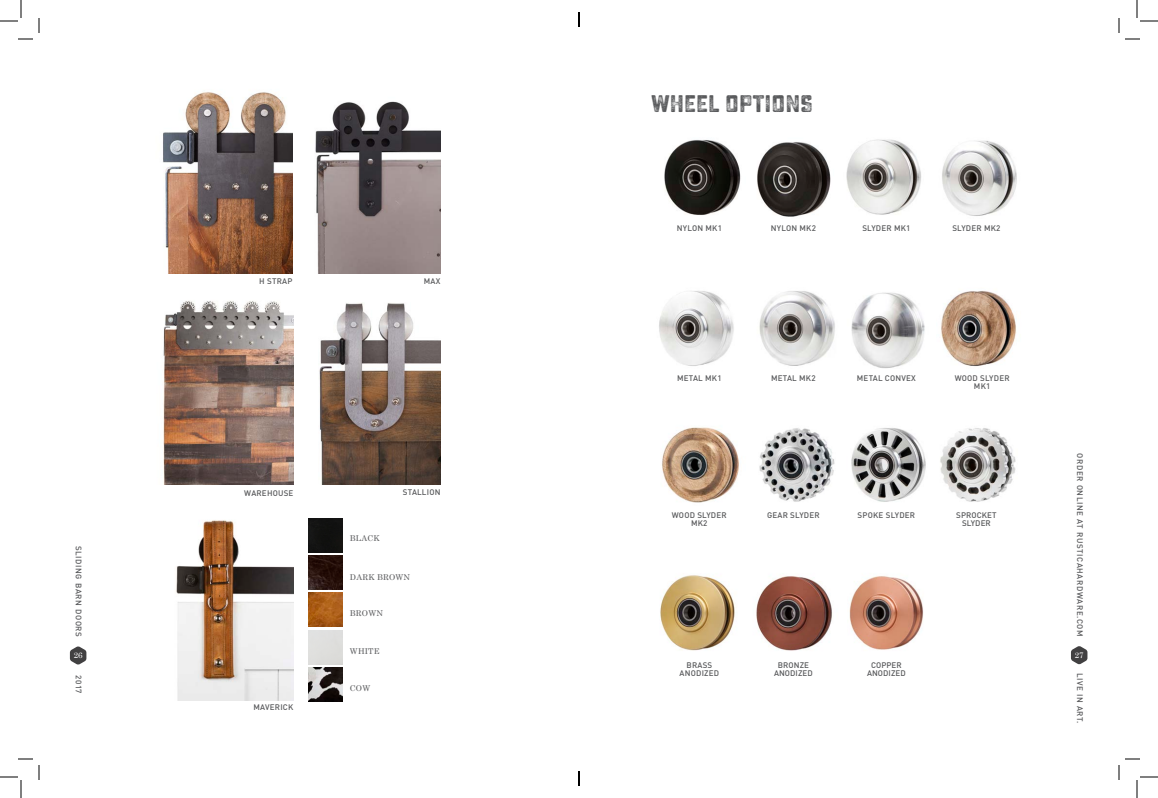
<style>
.page{position:relative;width:1158px;height:798px;background:#fff}
.page>*{position:absolute;margin:0;border:0;box-sizing:border-box;transform-origin:0 0}
.t1{font:24px "Sucrose Bold Three";color:#57585a}
.t2{font:500 8px "DIN";letter-spacing:.025em;color:#57585a}
.t3{font:500 8px "DIN";letter-spacing:.075em;color:#57585a}
.t4{font:8px "Century Schoolbook";letter-spacing:.025em;color:#57585a}
.t5{font:8px "Century Schoolbook";color:#fff}
</style>
<div class="page">
<img style="left:941px;top:291px;width:76px;height:76px">
<img style="left:940px;top:428px;width:76px;height:74px">
<img style="left:163px;top:92px;width:129px;height:182px">
<img style="left:315px;top:101px;width:125px;height:173px">
<img style="left:664px;top:139px;width:257px;height:78px">
<img style="left:759px;top:428px;width:76px;height:74px">
<img style="left:851px;top:292px;width:74px;height:76px">
<img style="left:942px;top:140px;width:75px;height:76px">
<img style="left:851px;top:428px;width:75px;height:74px">
<img style="left:660px;top:575px;width:75px;height:76px">
<img style="left:756px;top:576px;width:76px;height:75px">
<img style="left:849px;top:576px;width:74px;height:74px">
<img style="left:659px;top:291px;width:75px;height:75px">
<img style="left:759px;top:291px;width:76px;height:75px">
<img style="left:662px;top:427px;width:77px;height:76px">
<img style="left:176px;top:520px;width:117px;height:180px">
<img style="left:309px;top:518px;width:34px;height:34px">
<img style="left:309px;top:667px;width:34px;height:34px">
<img style="left:309px;top:593px;width:34px;height:34px">
<img style="left:309px;top:555px;width:34px;height:34px">
<svg style="left:70px;top:646px;width:16px;height:19px"></svg>
<svg style="left:1071px;top:646px;width:16px;height:18px"></svg>
<img style="left:163px;top:301px;width:130px;height:183px">
<img style="left:319px;top:303px;width:121px;height:181px">
<svg style="left:0;top:0;width:40px;height:40px"></svg>
<svg style="left:0;top:758px;width:40px;height:40px"></svg>
<svg style="left:1118px;top:0;width:40px;height:40px"></svg>
<svg style="left:1118px;top:758px;width:40px;height:40px"></svg>
<svg style="left:578px;top:12px;width:2px;height:15px"></svg>
<svg style="left:578px;top:771px;width:2px;height:15px"></svg>
<p class="t3" style="left:84px;top:546px;width:93px;rotate:90deg">SLIDING BARN DOORS</p>
<p class="t2" style="left:84px;top:675px;width:20px;rotate:90deg">2017</p>
<p class="t5" style="left:74px;top:651px;width:10px">26</p>
<p class="t2" style="left:259px;top:276px;width:35px">H STRAP</p>
<p class="t2" style="left:424px;top:276px;width:18px">MAX</p>
<p class="t2" style="left:244px;top:488px;width:51px">WAREHOUSE</p>
<p class="t2" style="left:403px;top:487px;width:39px">STALLION</p>
<p class="t2" style="left:254px;top:702px;width:41px">MAVERICK</p>
<p class="t4" style="left:350px;top:534px;width:31px">BLACK</p>
<p class="t4" style="left:350px;top:572px;width:62px">DARK BROWN</p>
<p class="t4" style="left:350px;top:608px;width:34px">BROWN</p>
<p class="t4" style="left:350px;top:647px;width:31px">WHITE</p>
<p class="t4" style="left:350px;top:683px;width:22px">COW</p>
<p class="t1" style="left:651px;top:90px;width:164px">WHEEL OPTIONS</p>
<p class="t2" style="left:677px;top:223px;width:47px">NYLON MK1</p>
<p class="t2" style="left:771px;top:223px;width:47px">NYLON MK2</p>
<p class="t2" style="left:862px;top:223px;width:50px">SLYDER MK1</p>
<p class="t2" style="left:952px;top:223px;width:50px">SLYDER MK2</p>
<p class="t2" style="left:677px;top:373px;width:46px">METAL MK1</p>
<p class="t2" style="left:771px;top:373px;width:46px">METAL MK2</p>
<p class="t2" style="left:857px;top:373px;width:60px">METAL CONVEX</p>
<p class="t2" style="left:955px;top:373px;width:56px">WOOD SLYDER</p>
<p class="t2" style="left:974px;top:381px;width:18px">MK1</p>
<p class="t2" style="left:672px;top:510px;width:56px">WOOD SLYDER</p>
<p class="t2" style="left:691px;top:518px;width:18px">MK2</p>
<p class="t2" style="left:767px;top:510px;width:54px">GEAR SLYDER</p>
<p class="t2" style="left:858px;top:510px;width:59px">SPOKE SLYDER</p>
<p class="t2" style="left:956px;top:510px;width:42px">SPROCKET</p>
<p class="t2" style="left:962px;top:518px;width:30px">SLYDER</p>
<p class="t2" style="left:687px;top:660px;width:27px">BRASS</p>
<p class="t2" style="left:680px;top:668px;width:41px">ANODIZED</p>
<p class="t2" style="left:778px;top:660px;width:33px">BRONZE</p>
<p class="t2" style="left:774px;top:668px;width:40px">ANODIZED</p>
<p class="t2" style="left:871px;top:660px;width:32px">COPPER</p>
<p class="t2" style="left:867px;top:668px;width:40px">ANODIZED</p>
<p class="t3" style="left:1085px;top:453px;width:185px;rotate:90deg">ORDER ONLINE AT RUSTICAHARDWARE.COM</p>
<p class="t5" style="left:1075px;top:650px;width:10px">27</p>
<p class="t3" style="left:1085px;top:673px;width:53px;rotate:90deg">LIVE IN ART.</p>
</div>
